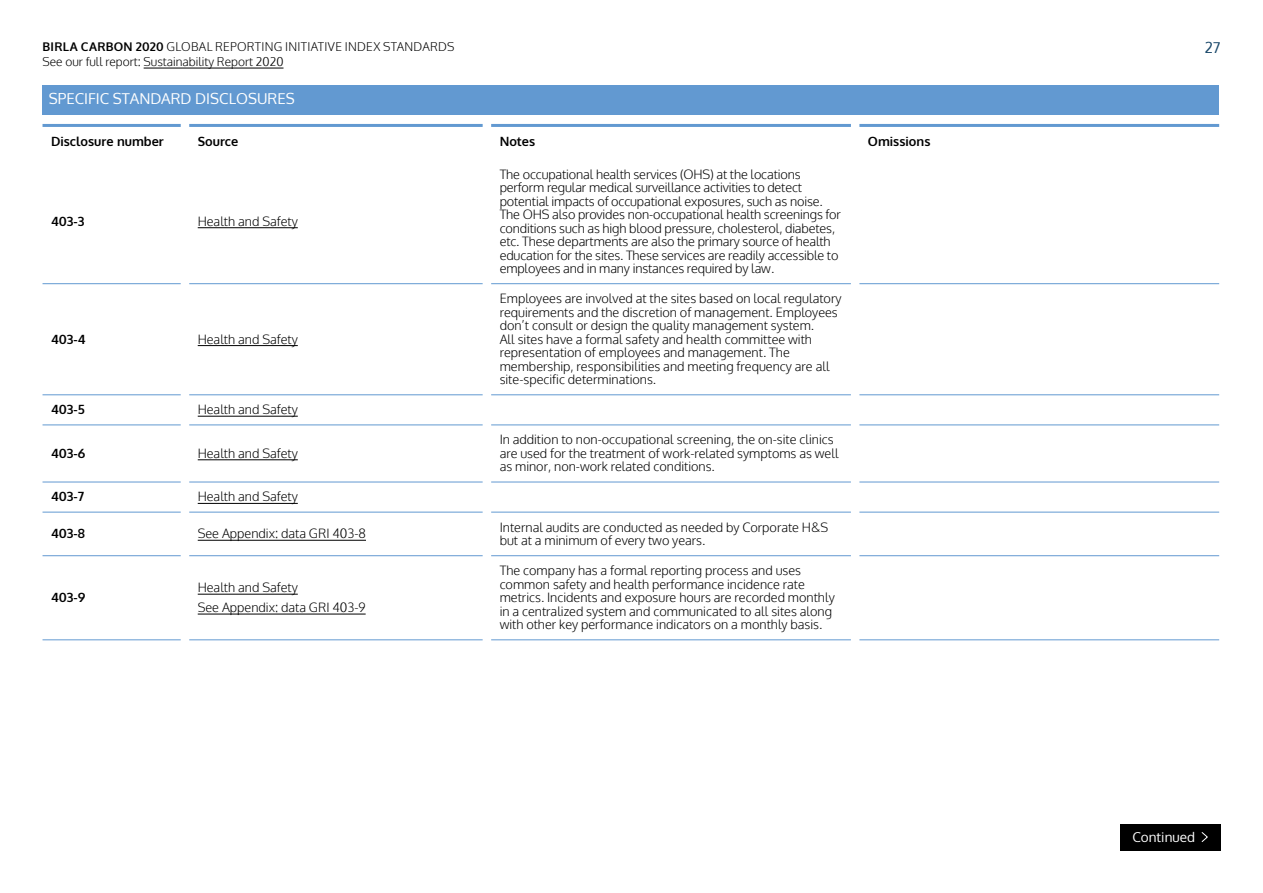
<style>
.page{position:relative;width:1263px;height:893px;background:#fff}
.page>*{position:absolute;margin:0;border:0;box-sizing:border-box;transform-origin:0 0}
.t1{font:15px "Oxygen";color:#fff}
.t2{font:15px "Oxygen";color:#1a486a}
.t3{font:13.5px "Oxygen";color:#fff}
.t4{font:300 12.75px/13.5px "Oxygen";color:#000}
.t5{font:700 12.75px "Oxygen";color:#000}
.t6{font:300 12px/15px "Oxygen";color:#000}
.s1{font-weight:700}
</style>
<div class="page">
<hr style="left:144px;top:68px;width:139px;height:1px;background:#000">
<div style="left:43px;top:85px;width:1176px;height:30px;background:#6299d1"></div>
<svg style="left:43px;top:227px;width:1176px;height:388px"></svg>
<hr style="left:43px;top:283px;width:138px;height:1px;background:#6299d1">
<hr style="left:189px;top:283px;width:294px;height:1px;background:#6299d1">
<hr style="left:491px;top:283px;width:360px;height:1px;background:#6299d1">
<hr style="left:859px;top:283px;width:360px;height:1px;background:#6299d1">
<hr style="left:43px;top:394px;width:138px;height:1px;background:#6299d1">
<hr style="left:189px;top:394px;width:294px;height:1px;background:#6299d1">
<hr style="left:491px;top:394px;width:360px;height:1px;background:#6299d1">
<hr style="left:859px;top:394px;width:360px;height:1px;background:#6299d1">
<hr style="left:43px;top:425px;width:138px;height:1px;background:#6299d1">
<hr style="left:189px;top:425px;width:294px;height:1px;background:#6299d1">
<hr style="left:491px;top:425px;width:360px;height:1px;background:#6299d1">
<hr style="left:859px;top:425px;width:360px;height:1px;background:#6299d1">
<hr style="left:43px;top:482px;width:138px;height:1px;background:#6299d1">
<hr style="left:189px;top:482px;width:294px;height:1px;background:#6299d1">
<hr style="left:491px;top:482px;width:360px;height:1px;background:#6299d1">
<hr style="left:859px;top:482px;width:360px;height:1px;background:#6299d1">
<hr style="left:43px;top:512px;width:138px;height:1px;background:#6299d1">
<hr style="left:189px;top:512px;width:294px;height:1px;background:#6299d1">
<hr style="left:491px;top:512px;width:360px;height:1px;background:#6299d1">
<hr style="left:859px;top:512px;width:360px;height:1px;background:#6299d1">
<hr style="left:43px;top:555px;width:138px;height:1px;background:#6299d1">
<hr style="left:189px;top:555px;width:294px;height:1px;background:#6299d1">
<hr style="left:491px;top:555px;width:360px;height:1px;background:#6299d1">
<hr style="left:859px;top:555px;width:360px;height:1px;background:#6299d1">
<hr style="left:43px;top:639px;width:138px;height:1px;background:#6299d1">
<hr style="left:189px;top:639px;width:294px;height:1px;background:#6299d1">
<hr style="left:491px;top:639px;width:360px;height:1px;background:#6299d1">
<hr style="left:859px;top:639px;width:360px;height:1px;background:#6299d1">
<hr style="left:43px;top:124px;width:138px;height:3px;background:#6299d1">
<hr style="left:189px;top:124px;width:294px;height:3px;background:#6299d1">
<hr style="left:491px;top:124px;width:360px;height:3px;background:#6299d1">
<hr style="left:859px;top:124px;width:360px;height:3px;background:#6299d1">
<hr style="left:198px;top:227px;width:100px;height:1px;background:#000">
<hr style="left:198px;top:345px;width:100px;height:1px;background:#000">
<hr style="left:198px;top:416px;width:100px;height:1px;background:#000">
<hr style="left:198px;top:459px;width:100px;height:1px;background:#000">
<hr style="left:198px;top:503px;width:100px;height:1px;background:#000">
<hr style="left:198px;top:540px;width:168px;height:1px;background:#000">
<hr style="left:198px;top:594px;width:100px;height:1px;background:#000">
<hr style="left:198px;top:614px;width:168px;height:1px;background:#000">
<div style="left:1119px;top:824px;width:101px;height:26px;background:#000"></div>
<svg style="left:1201px;top:832px;width:7px;height:10px"></svg>
<p class="t6" style="left:43px;top:40px;width:413px"><span class="s1">BIRLA CARBON 2020</span> GLOBAL REPORTING INITIATIVE INDEX STANDARDS<br>See our full report: Sustainability Report 2020</p>
<p class="t2" style="left:1205px;top:38px;width:17px">27</p>
<p class="t1" style="left:49px;top:89px;width:247px">SPECIFIC STANDARD DISCLOSURES</p>
<p class="t5" style="left:51px;top:133px;width:114px">Disclosure number</p>
<p class="t5" style="left:198px;top:133px;width:42px">Source</p>
<p class="t5" style="left:500px;top:133px;width:37px">Notes</p>
<p class="t5" style="left:868px;top:133px;width:64px">Omissions</p>
<p class="t5" style="left:51px;top:213px;width:35px">403-3</p>
<p class="t4" style="left:198px;top:215px;width:102px">Health and Safety</p>
<p class="t5" style="left:51px;top:331px;width:36px">403-4</p>
<p class="t4" style="left:198px;top:333px;width:102px">Health and Safety</p>
<p class="t5" style="left:51px;top:402px;width:35px">403-5</p>
<p class="t4" style="left:198px;top:403px;width:102px">Health and Safety</p>
<p class="t5" style="left:51px;top:445px;width:36px">403-6</p>
<p class="t4" style="left:198px;top:447px;width:102px">Health and Safety</p>
<p class="t4" style="left:500px;top:168px;width:343px">The occupational health services (OHS) at the locations perform regular medical surveillance activities to detect potential impacts of occupational exposures, such as noise.<br>The OHS also provides non-occupational health screenings for conditions such as high blood pressure, cholesterol, diabetes, etc. These departments are also the primary source of health education for the sites. These services are readily accessible to employees and in many instances required by law.</p>
<p class="t4" style="left:500px;top:292px;width:343px">Employees are involved at the sites based on local regulatory requirements and the discretion of management. Employees don’t consult or design the quality management system.<br>All sites have a formal safety and health committee with representation of employees and management. The membership, responsibilities and meeting frequency are all site-specific determinations.</p>
<p class="t4" style="left:500px;top:433px;width:340px">In addition to non-occupational screening, the on-site clinics are used for the treatment of work-related symptoms as well as minor, non-work related conditions.</p>
<p class="t5" style="left:51px;top:489px;width:35px">403-7</p>
<p class="t4" style="left:198px;top:490px;width:102px">Health and Safety</p>
<p class="t5" style="left:51px;top:526px;width:35px">403-8</p>
<p class="t4" style="left:198px;top:527px;width:170px">See Appendix: data GRI 403-8</p>
<p class="t4" style="left:500px;top:521px;width:330px">Internal audits are conducted as needed by Corporate H&amp;S but at a minimum of every two years.</p>
<p class="t5" style="left:51px;top:590px;width:36px">403-9</p>
<p class="t4" style="left:198px;top:578px;width:169px;line-height:20px">Health and Safety<br>See Appendix: data GRI 403-9</p>
<p class="t4" style="left:500px;top:564px;width:337px">The company has a formal reporting process and uses common safety and health performance incidence rate metrics. Incidents and exposure hours are recorded monthly in a centralized system and communicated to all sites along with other key performance indicators on a monthly basis.</p>
<p class="t3" style="left:1132px;top:828px;width:64px">Continued</p>
</div>
